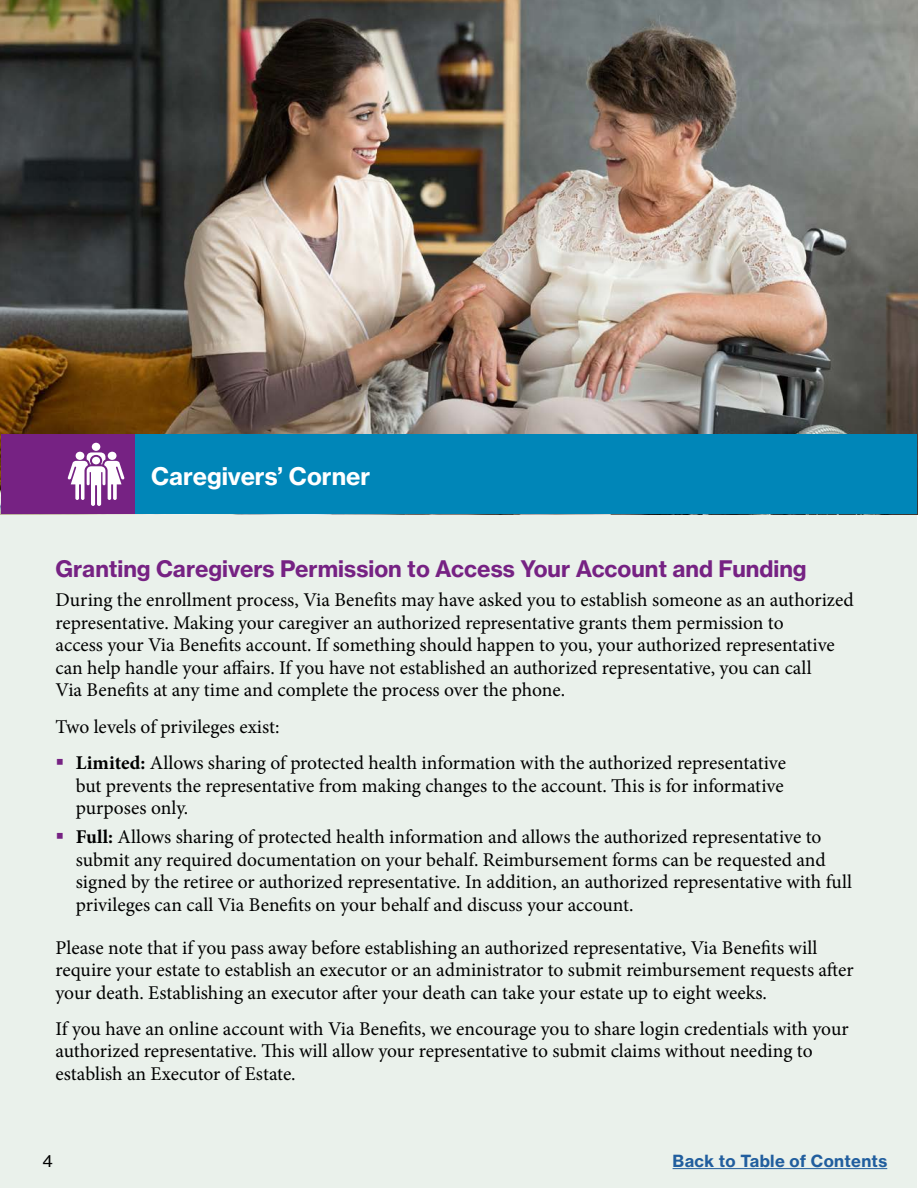
<style>
.page{position:relative;width:918px;height:1188px;background:#fff}
.page>*{position:absolute;margin:0;border:0;box-sizing:border-box;transform-origin:0 0}
.t1{font:24px "N Haas Grotesk TX Std 75 Bd";color:#fff}
.t2{font:22.5px "N Haas Grotesk TX Std 75 Bd";color:#762283}
.t3{font:19.5px/22.5px "Minion Pro";letter-spacing:-.005em;color:#000}
.t4{font:16.5px "N Haas Grotesk TX Std 75 Bd";letter-spacing:.02em;color:#215e9e}
.t5{font:16.5px "N Haas Grotesk TX Std 55 Rg";color:#000}
.s1{font-weight:700}
</style>
<div class="page">
<div style="left:1px;top:514px;width:916px;height:674px;background:#eaf1eb"></div>
<img style="left:1px;top:0;width:916px;height:434px">
<hr style="left:673px;top:1168px;width:214px;height:1px;background:#215e9e">
<div style="left:102px;top:434px;width:815px;height:80px;background:#0086b8"></div>
<div style="left:1px;top:434px;width:134px;height:80px;background:#762283"></div>
<div style="left:92px;top:443px;width:8px;height:8px;background:#fff;border-radius:50%"></div>
<svg style="left:68px;top:452px;width:56px;height:54px"></svg>
<p class="t1" style="left:151px;top:461px;width:221px">Caregivers’ Corner</p>
<p class="t2" style="left:56px;top:555px;width:753px">Granting Caregivers Permission to Access Your Account and Funding</p>
<p class="t3" style="left:56px;top:589px;width:800px">During the enrollment process, Via Benefits may have asked you to establish someone as an authorized representative. Making your caregiver an authorized representative grants them permission to<br>access your Via Benefits account. If something should happen to you, your authorized representative can help handle your affairs. If you have not established an authorized representative, you can call<br>Via Benefits at any time and complete the process over the phone.</p>
<p class="t3" style="left:76px;top:709px;width:712px;line-height:36px;text-indent:-20px">Two levels of privileges exist:<br><span class="s1">Limited:</span> Allows sharing of protected health information with the authorized representative</p>
<p class="t3" style="left:76px;top:774px;width:709px">but prevents the representative from making changes to the account. This is for informative purposes only.</p>
<p class="t3" style="left:76px;top:826px;width:778px"><span class="s1">Full:</span> Allows sharing of protected health information and allows the authorized representative to submit any required documentation on your behalf. Reimbursement forms can be requested and signed by the retiree or authorized representative. In addition, an authorized representative with full privileges can call Via Benefits on your behalf and discuss your account.</p>
<p class="t3" style="left:56px;top:936px;width:800px">Please note that if you pass away before establishing an authorized representative, Via Benefits will require your estate to establish an executor or an administrator to submit reimbursement requests after your death. Establishing an executor after your death can take your estate up to eight weeks.</p>
<p class="t3" style="left:56px;top:1017px;width:795px">If you have an online account with Via Benefits, we encourage you to share login credentials with your authorized representative. This will allow your representative to submit claims without needing to establish an Executor of Estate.</p>
<p class="t5" style="left:42px;top:1151px;width:12px">4</p>
<p class="t4" style="left:673px;top:1151px;width:216px">Back to Table of Contents</p>
</div>
